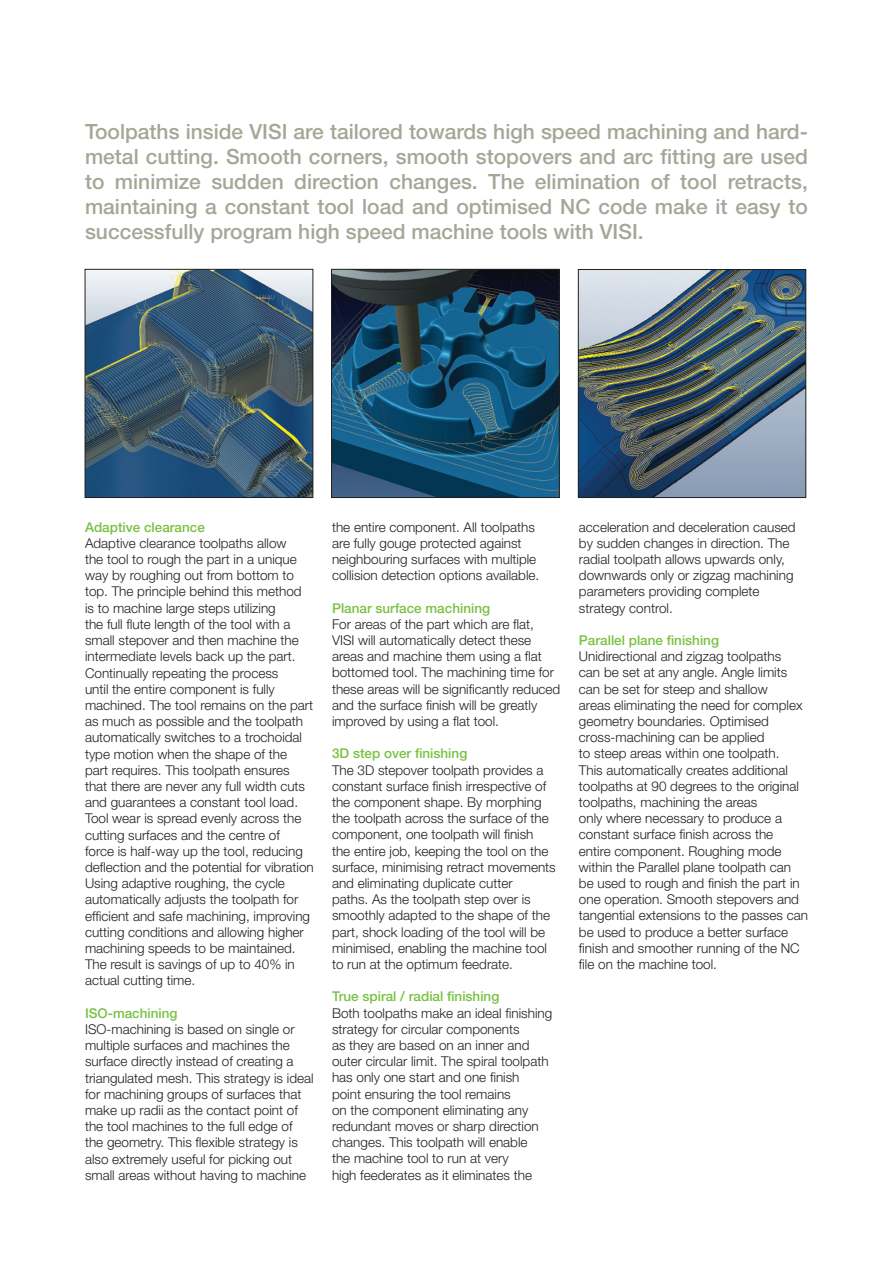
<style>
.page{position:relative;width:893px;height:1263px;background:#fff}
.page>*{position:absolute;margin:0;border:0;box-sizing:border-box;transform-origin:0 0}
.t1{font:500 21px/25.2px "Helvetica Neue";color:#a6a698;text-align:justify}
.t2{font:300 13.5px/16.2px "Helvetica Neue";color:#231f20}
.t3{font:500 13.5px "Helvetica Neue";color:#79c142}
</style>
<div class="page">
<img style="left:87px;top:271px;width:224px;height:225px">
<div style="left:85px;top:269px;width:228px;height:229px;border:1px solid #231f20"></div>
<img style="left:333px;top:271px;width:225px;height:225px">
<div style="left:331px;top:269px;width:229px;height:229px;border:1px solid #231f20"></div>
<img style="left:580px;top:271px;width:224px;height:225px">
<div style="left:578px;top:269px;width:228px;height:229px;border:1px solid #231f20"></div>
<p class="t1" style="left:85px;top:118px;width:724px">Toolpaths inside VISI are tailored towards high speed machining and hard&shy;metal cutting. Smooth corners, smooth stopovers and arc fitting are used to minimize sudden direction changes. The elimination of tool retracts, maintaining a constant tool load and optimised NC code make it easy to successfully program high speed machine tools with VISI.</p>
<p class="t3" style="left:85px;top:519px;width:121px">Adaptive clearance</p>
<p class="t2" style="left:85px;top:535px;width:230px">Adaptive clearance toolpaths allow<br>the tool to rough the part in a unique way by roughing out from bottom to top. The principle behind this method is to machine large steps utilizing<br>the full flute length of the tool with a small stepover and then machine the intermediate levels back up the part.<br>Continually repeating the process<br>until the entire component is fully machined. The tool remains on the part as much as possible and the toolpath automatically switches to a trochoidal type motion when the shape of the<br>part requires. This toolpath ensures that there are never any full width cuts and guarantees a constant tool load.<br>Tool wear is spread evenly across the cutting surfaces and the centre of<br>force is half-way up the tool, reducing deflection and the potential for vibration Using adaptive roughing, the cycle automatically adjusts the toolpath for efficient and safe machining, improving cutting conditions and allowing higher machining speeds to be maintained.<br>The result is savings of up to 40% in actual cutting time.</p>
<p class="t3" style="left:85px;top:1005px;width:94px">ISO-machining</p>
<p class="t2" style="left:85px;top:1021px;width:230px">ISO-machining is based on single or multiple surfaces and machines the surface directly instead of creating a triangulated mesh. This strategy is ideal for machining groups of surfaces that make up radii as the contact point of the tool machines to the full edge of the geometry. This flexible strategy is also extremely useful for picking out small areas without having to machine</p>
<p class="t2" style="left:332px;top:518px;width:209px">the entire component. All toolpaths are fully gouge protected against neighbouring surfaces with multiple collision detection options available.</p>
<p class="t3" style="left:332px;top:600px;width:160px">Planar surface machining</p>
<p class="t2" style="left:332px;top:615px;width:230px">For areas of the part which are flat,<br>VISI will automatically detect these areas and machine them using a flat bottomed tool. The machining time for these areas will be significantly reduced and the surface finish will be greatly improved by using a flat tool.</p>
<p class="t3" style="left:332px;top:745px;width:137px">3D step over finishing</p>
<p class="t2" style="left:332px;top:761px;width:225px">The 3D stepover toolpath provides a constant surface finish irrespective of the component shape. By morphing the toolpath across the surface of the component, one toolpath will finish<br>the entire job, keeping the tool on the surface, minimising retract movements and eliminating duplicate cutter<br>paths. As the toolpath step over is smoothly adapted to the shape of the part, shock loading of the tool will be minimised, enabling the machine tool to run at the optimum feedrate.</p>
<p class="t3" style="left:332px;top:988px;width:169px">True spiral / radial finishing</p>
<p class="t2" style="left:332px;top:1004px;width:222px">Both toolpaths make an ideal finishing strategy for circular components<br>as they are based on an inner and outer circular limit. The spiral toolpath has only one start and one finish<br>point ensuring the tool remains<br>on the component eliminating any redundant moves or sharp direction changes. This toolpath will enable<br>the machine tool to run at very<br>high feederates as it eliminates the</p>
<p class="t2" style="left:579px;top:518px;width:218px">acceleration and deceleration caused by sudden changes in direction. The radial toolpath allows upwards only, downwards only or zigzag machining parameters providing complete strategy control.</p>
<p class="t3" style="left:579px;top:632px;width:142px">Parallel plane finishing</p>
<p class="t2" style="left:579px;top:648px;width:230px">Unidirectional and zigzag toolpaths<br>can be set at any angle. Angle limits can be set for steep and shallow<br>areas eliminating the need for complex geometry boundaries. Optimised cross-machining can be applied<br>to steep areas within one toolpath.<br>This automatically creates additional toolpaths at 90 degrees to the original toolpaths, machining the areas<br>only where necessary to produce a constant surface finish across the entire component. Roughing mode within the Parallel plane toolpath can be used to rough and finish the part in one operation. Smooth stepovers and tangential extensions to the passes can be used to produce a better surface finish and smoother running of the NC file on the machine tool.</p>
</div>
